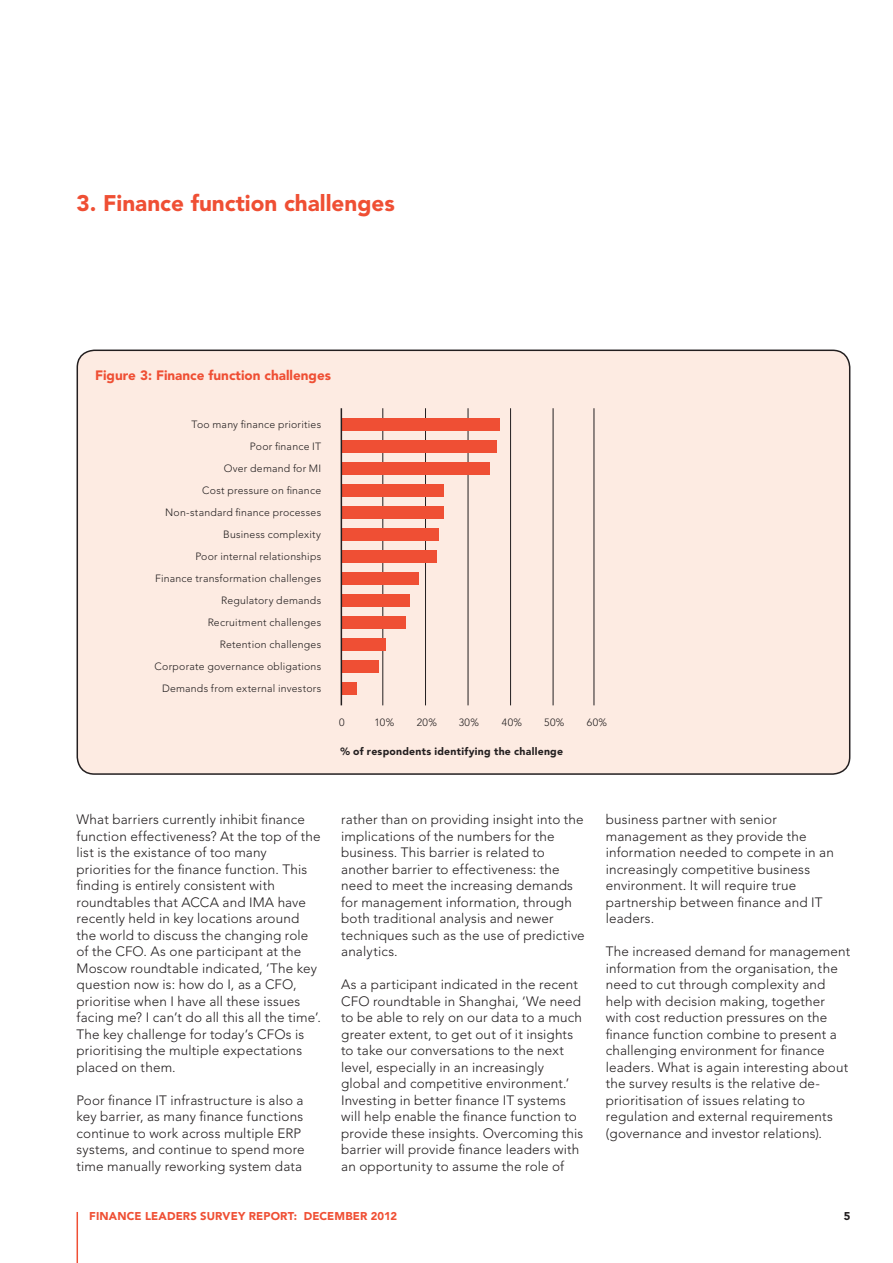
<style>
.page{position:relative;width:893px;height:1263px;background:#fff}
.page>*{position:absolute;margin:0;border:0;box-sizing:border-box;transform-origin:0 0}
.Heading_L1__Chapter{font:900 22.5px "Avenir LT Std";color:#ef4f34}
.body_text{font:300 13.5px/16.5px "Avenir LT Std";letter-spacing:.01em;color:#231f20}
.Heading_L3_figure_ti{font:900 13.5px "Avenir LT Std";color:#ef4f34}
.t1{font:900 11.25px "Avenir LT Std";letter-spacing:.015em;color:#ef4f34}
.t2{font:900 11.25px "Avenir LT Std";color:#231f20}
.table_text{font:300 10.5px "Avenir LT Std";letter-spacing:.02em;color:#231f20}
.table_text-2{font:900 10.5px "Avenir LT Std";letter-spacing:.025em;color:#231f20}
</style>
<div class="page">
<hr style="left:77px;top:1212px;width:1px;height:51px;background:#ef4f34">
<div style="left:77px;top:350px;width:773px;height:424px;background:#fdebe2;border-radius:17px"></div>
<div style="left:77px;top:350px;width:773px;height:425px;border:2px solid #231f20;border-radius:17px"></div>
<hr style="left:425px;top:408px;width:1px;height:297px;background:#231f20">
<hr style="left:510px;top:408px;width:1px;height:297px;background:#231f20">
<hr style="left:553px;top:408px;width:1px;height:297px;background:#231f20">
<hr style="left:468px;top:408px;width:1px;height:297px;background:#231f20">
<hr style="left:383px;top:408px;width:1px;height:297px;background:#231f20">
<hr style="left:594px;top:408px;width:1px;height:297px;background:#231f20">
<div style="left:341px;top:418px;width:159px;height:13px;background:#ef4f34"></div>
<div style="left:341px;top:440px;width:156px;height:13px;background:#ef4f34"></div>
<div style="left:341px;top:462px;width:149px;height:13px;background:#ef4f34"></div>
<div style="left:341px;top:484px;width:102px;height:13px;background:#ef4f34"></div>
<div style="left:341px;top:506px;width:102px;height:13px;background:#ef4f34"></div>
<div style="left:341px;top:528px;width:98px;height:13px;background:#ef4f34"></div>
<div style="left:341px;top:550px;width:96px;height:13px;background:#ef4f34"></div>
<div style="left:341px;top:572px;width:78px;height:13px;background:#ef4f34"></div>
<div style="left:341px;top:594px;width:69px;height:13px;background:#ef4f34"></div>
<div style="left:341px;top:616px;width:65px;height:13px;background:#ef4f34"></div>
<div style="left:341px;top:638px;width:45px;height:13px;background:#ef4f34"></div>
<div style="left:341px;top:660px;width:38px;height:13px;background:#ef4f34"></div>
<div style="left:341px;top:682px;width:16px;height:13px;background:#ef4f34"></div>
<hr style="left:341px;top:408px;width:1px;height:297px;background:#231f20">
<p class="Heading_L1__Chapter" style="left:77px;top:190px;width:320px">3. Finance function challenges</p>
<p class="Heading_L3_figure_ti" style="left:95px;top:367px;width:238px">Figure 3: Finance function challenges</p>
<p class="table_text" style="left:192px;top:418px;width:131px">Too many finance priorities</p>
<p class="table_text" style="left:250px;top:440px;width:73px">Poor finance IT</p>
<p class="table_text" style="left:224px;top:462px;width:99px">Over demand for MI</p>
<p class="table_text" style="left:202px;top:484px;width:120px">Cost pressure on finance</p>
<p class="table_text" style="left:165px;top:506px;width:157px">Non-standard finance processes</p>
<p class="table_text" style="left:223px;top:528px;width:99px">Business complexity</p>
<p class="table_text" style="left:195px;top:550px;width:127px">Poor internal relationships</p>
<p class="table_text" style="left:155px;top:572px;width:168px">Finance transformation challenges</p>
<p class="table_text" style="left:221px;top:594px;width:102px">Regulatory demands</p>
<p class="table_text" style="left:208px;top:616px;width:115px">Recruitment challenges</p>
<p class="table_text" style="left:220px;top:638px;width:103px">Retention challenges</p>
<p class="table_text" style="left:155px;top:660px;width:168px">Corporate governance obligations</p>
<p class="table_text" style="left:162px;top:682px;width:161px">Demands from external investors</p>
<p class="table_text" style="left:339px;top:716px;width:7px">0</p>
<p class="table_text" style="left:375px;top:716px;width:21px">10%</p>
<p class="table_text" style="left:417px;top:716px;width:22px">20%</p>
<p class="table_text" style="left:459px;top:716px;width:22px">30%</p>
<p class="table_text" style="left:502px;top:716px;width:22px">40%</p>
<p class="table_text" style="left:544px;top:716px;width:22px">50%</p>
<p class="table_text" style="left:587px;top:716px;width:22px">60%</p>
<p class="table_text-2" style="left:341px;top:744px;width:224px">% of respondents identifying the challenge</p>
<p class="body_text" style="left:77px;top:811px;width:246px">What barriers currently inhibit finance function effectiveness? At the top of the list is the existance of too many priorities for the finance function. This finding is entirely consistent with roundtables that ACCA and IMA have recently held in key locations around the world to discuss the changing role of the CFO. As one participant at the Moscow roundtable indicated, ‘The key question now is: how do I, as a CFO, prioritise when I have all these issues facing me? I can’t do all this all the time’.<br>The key challenge for today’s CFOs is prioritising the multiple expectations placed on them.</p>
<p class="body_text" style="left:77px;top:1092px;width:230px">Poor finance IT infrastructure is also a key barrier, as many finance functions continue to work across multiple ERP systems, and continue to spend more time manually reworking system data</p>
<p class="body_text" style="left:341px;top:811px;width:245px">rather than on providing insight into the implications of the numbers for the business. This barrier is related to another barrier to effectiveness: the need to meet the increasing demands for management information, through both traditional analysis and newer techniques such as the use of predictive analytics.</p>
<p class="body_text" style="left:341px;top:976px;width:244px">As a participant indicated in the recent CFO roundtable in Shanghai, ‘We need to be able to rely on our data to a much greater extent, to get out of it insights to take our conversations to the next level, especially in an increasingly global and competitive environment.’ Investing in better finance IT systems will help enable the finance function to provide these insights. Overcoming this barrier will provide finance leaders with an opportunity to assume the role of</p>
<p class="body_text" style="left:606px;top:811px;width:230px">business partner with senior management as they provide the information needed to compete in an increasingly competitive business environment. It will require true partnership between finance and IT leaders.</p>
<p class="body_text" style="left:606px;top:943px;width:246px">The increased demand for management information from the organisation, the need to cut through complexity and help with decision making, together with cost reduction pressures on the finance function combine to present a challenging environment for finance leaders. What is again interesting about the survey results is the relative de&shy;prioritisation of issues relating to regulation and external requirements (governance and investor relations).</p>
<p class="t1" style="left:89px;top:1210px;width:309px">FINANCE LEADERS SURVEY REPORT: DECEMBER 2012</p>
<p class="t2" style="left:844px;top:1210px;width:8px">5</p>
</div>
